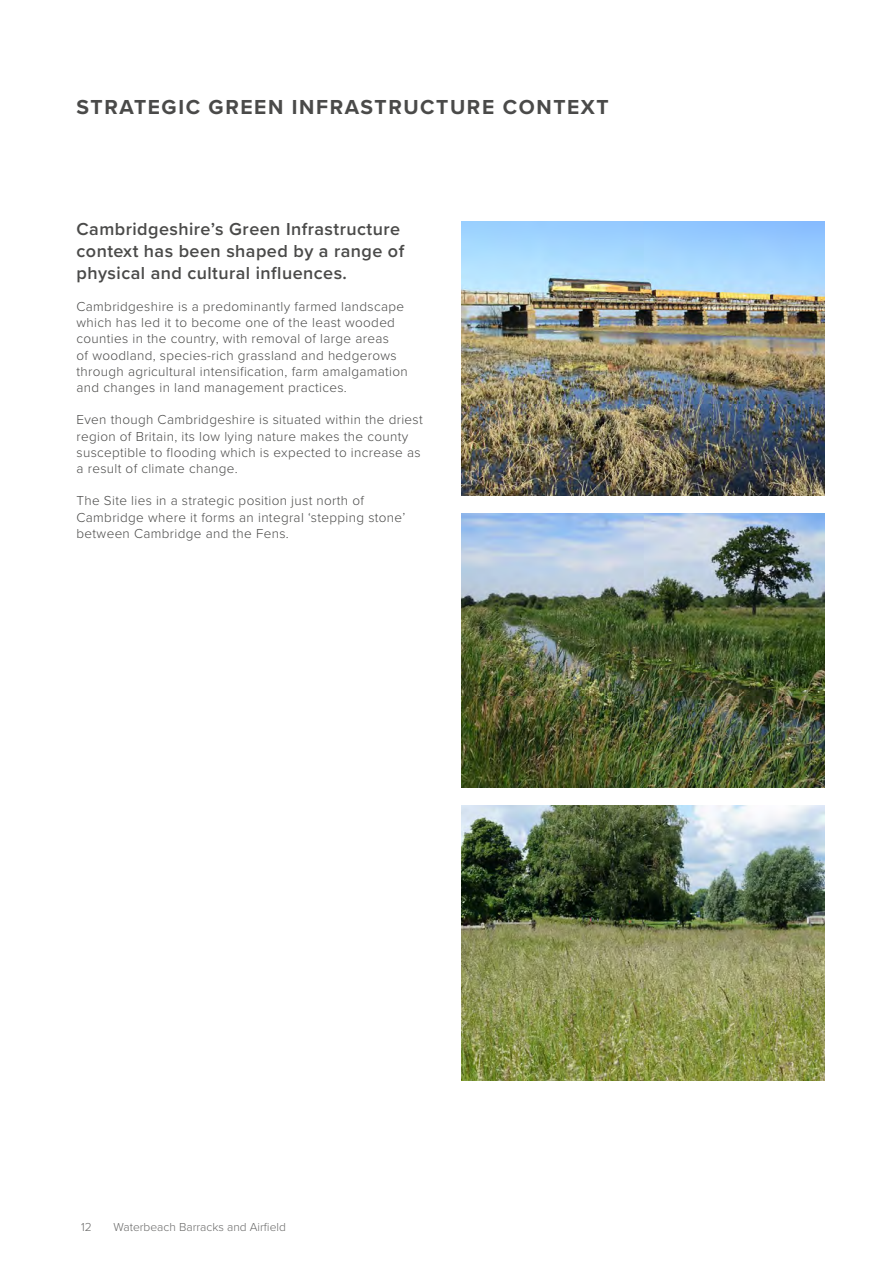
<style>
.page{position:relative;width:893px;height:1263px;background:#fff}
.page>*{position:absolute;margin:0;border:0;box-sizing:border-box;transform-origin:0 0}
.t1{font:700 21px "Proxima Nova";letter-spacing:.075em;color:#4a4a49}
.t2{font:600 18px/21.6px "Proxima Nova";letter-spacing:.025em;color:#4a4a49}
.t3{font:300 13.5px/16.2px "Proxima Nova";letter-spacing:.025em;color:#4a4a49}
.t4{font:300 12px "Proxima Nova";color:#6a6a69}
</style>
<div class="page">
<img style="left:461px;top:513px;width:364px;height:275px">
<img style="left:461px;top:806px;width:364px;height:274px">
<img style="left:461px;top:221px;width:364px;height:274px">
<h1 class="t1" style="left:77px;top:92px;width:534px">STRATEGIC GREEN INFRASTRUCTURE CONTEXT</h1>
<h2 class="t2" style="left:77px;top:218px;width:329px">Cambridgeshire’s Green Infrastructure context has been shaped by a range of physical and cultural influences.</h2>
<p class="t3" style="left:77px;top:298px;width:333px">Cambridgeshire is a predominantly farmed landscape which has led it to become one of the least wooded counties in the country, with removal of large areas<br>of woodland, species-rich grassland and hedgerows through agricultural intensification, farm amalgamation and changes in land management practices.</p>
<p class="t3" style="left:77px;top:411px;width:348px">Even though Cambridgeshire is situated within the driest region of Britain, its low lying nature makes the county susceptible to flooding which is expected to increase as a result of climate change.</p>
<p class="t3" style="left:77px;top:492px;width:330px">The Site lies in a strategic position just north of<br>Cambridge where it forms an integral ‘stepping stone’ between Cambridge and the Fens.</p>
<p class="t4" style="left:81px;top:1218px;width:12px">12</p>
<p class="t4" style="left:114px;top:1218px;width:174px">Waterbeach Barracks and Airfield</p>
</div>
